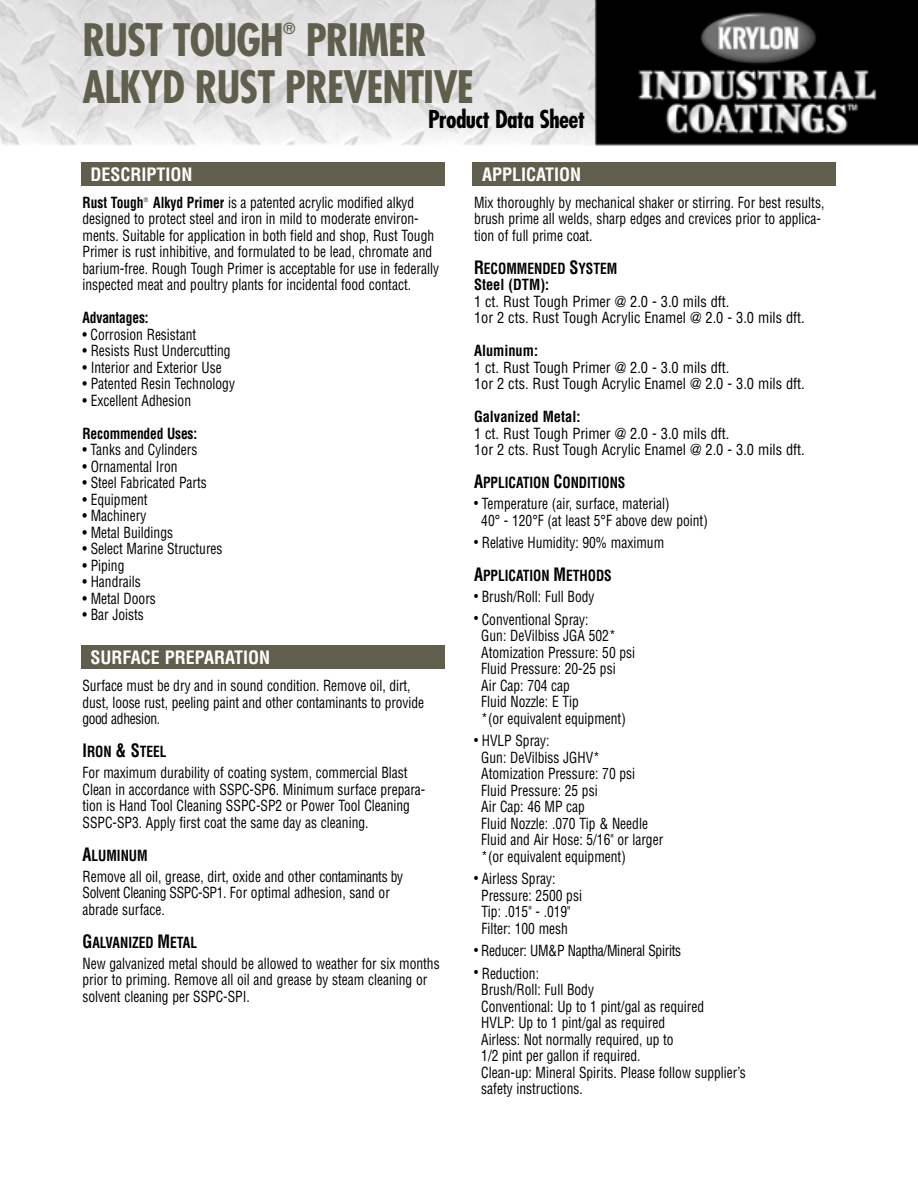
<style>
.page{position:relative;width:918px;height:1188px;background:#fff}
.page>*{position:absolute;margin:0;border:0;box-sizing:border-box;transform-origin:0 0}
.t1{font:700 condensed 43.5px/46.5px "Futura";letter-spacing:-.025em;color:#605e4c}
.t2{font:700 condensed 24px "Futura";letter-spacing:-.025em;color:#000}
.t3{font:700 condensed 18px "Helvetica";color:#fff}
.t4{font:condensed 15px/16.5px "Helvetica";color:#000;scale:.9 1}
.t5{font:condensed 15px/16.5px "Helvetica";color:#000;scale:.96 1}
.t6{font:700 condensed 15px/16.5px "Helvetica";color:#000;scale:.9 1}
.t7{font:condensed 15px "Helvetica";letter-spacing:-.02em;color:#000;scale:.9 1}
.t8{font:700 condensed 15px "Helvetica";color:#000;scale:.96 1}
.t9{font:700 condensed 15px "Futura";color:#605e4c}
.t10{font:condensed 6px "Helvetica";color:#000;scale:.9 1}
.s1{font-weight:700}
.s2{font-weight:700;font-size:18px}
.s3{font-size:18px}
.s4{font-size:13.5px}
</style>
<div class="page">
<div style="left:81px;top:162px;width:363px;height:24px;background:#605e4c"></div>
<img style="left:0;top:0;width:918px;height:145px">
<div style="left:81px;top:646px;width:363px;height:23px;background:#605e4c"></div>
<div style="left:472px;top:162px;width:364px;height:24px;background:#605e4c"></div>
<h1 class="t1" style="left:82px;top:21px;width:393px;text-indent:223px">PRIMER<br>ALKYD RUST PREVENTIVE</h1>
<h2 class="t2" style="left:428px;top:108px;width:159px">Product Data Sheet</h2>
<h1 class="t1" style="left:82px;top:21px;width:203px">RUST TOUGH</h1>
<p class="t9" style="left:283px;top:22px;width:14px">®</p>
<p class="t3" style="left:91px;top:167px;width:104px">DESCRIPTION</p>
<p class="t4" style="left:83px;top:195px;width:398px;text-indent:71px"><span class="s1">Alkyd Primer</span> is a patented acrylic modified alkyd designed to protect steel and iron in mild to moderate environ&shy;ments. Suitable for application in both field and shop, Rust Tough Primer is rust inhibitive, and formulated to be lead, chromate and barium-free. Rough Tough Primer is acceptable for use in federally inspected meat and poultry plants for incidental food contact.</p>
<p class="t6" style="left:82px;top:311px;width:75px">Advantages:</p>
<p class="t4" style="left:82px;top:327px;width:128px">• Corrosion Resistant</p>
<p class="t4" style="left:82px;top:344px;width:166px">• Resists Rust Undercutting</p>
<p class="t4" style="left:82px;top:360px;width:156px">• Interior and Exterior Use</p>
<p class="t4" style="left:82px;top:377px;width:171px">• Patented Resin Technology</p>
<p class="t4" style="left:82px;top:393px;width:122px">• Excellent Adhesion</p>
<p class="t6" style="left:82px;top:426px;width:129px">Recommended Uses:</p>
<p class="t4" style="left:82px;top:443px;width:129px">• Tanks and Cylinders</p>
<p class="t4" style="left:82px;top:459px;width:107px">• Ornamental Iron</p>
<p class="t4" style="left:82px;top:476px;width:140px">• Steel Fabricated Parts</p>
<p class="t4" style="left:82px;top:492px;width:74px">• Equipment</p>
<p class="t4" style="left:82px;top:509px;width:73px">• Machinery</p>
<p class="t4" style="left:82px;top:525px;width:102px">• Metal Buildings</p>
<p class="t4" style="left:82px;top:542px;width:157px">• Select Marine Structures</p>
<p class="t4" style="left:82px;top:558px;width:48px">• Piping</p>
<p class="t4" style="left:82px;top:575px;width:66px">• Handrails</p>
<p class="t4" style="left:82px;top:591px;width:83px">• Metal Doors</p>
<p class="t4" style="left:82px;top:608px;width:70px">• Bar Joists</p>
<p class="t6" style="left:82px;top:195px;width:69px">Rust Tough</p>
<p class="t10" style="left:144px;top:197px;width:6px">®</p>
<p class="t3" style="left:91px;top:651px;width:181px">SURFACE PREPARATION</p>
<p class="t4" style="left:82px;top:679px;width:381px">Surface must be dry and in sound condition. Remove oil, dirt, dust, loose rust, peeling paint and other contaminants to provide good adhesion.</p>
<p class="t4" style="left:82px;top:742px;width:363px;line-height:21px"><span class="s2">I</span><span class="s1">RON</span> <span class="s2">&amp; S</span><span class="s1">TEEL<br></span>For maximum durability of coating system, commercial Blast</p>
<p class="t4" style="left:82px;top:782px;width:383px">Clean in accordance with SSPC-SP6. Minimum surface prepara&shy;tion is Hand Tool Cleaning SSPC-SP2 or Power Tool Cleaning<br>SSPC-SP3. Apply first coat the same day as cleaning.</p>
<p class="t4" style="left:82px;top:846px;width:358px;line-height:21px"><span class="s2">A</span><span class="s1">LUMINUM<br></span>Remove all oil, grease, dirt, oxide and other contaminants by</p>
<p class="t4" style="left:82px;top:886px;width:343px">Solvent Cleaning SSPC-SP1. For optimal adhesion, sand or abrade surface.</p>
<p class="t4" style="left:82px;top:933px;width:398px;line-height:21px"><span class="s2">G</span><span class="s1">ALVANIZED</span> <span class="s2">M</span><span class="s1">ETAL<br></span>New galvanized metal should be allowed to weather for six months</p>
<p class="t4" style="left:82px;top:973px;width:385px">prior to priming. Remove all oil and grease by steam cleaning or solvent cleaning per SSPC-SPI.</p>
<p class="t3" style="left:482px;top:167px;width:101px">APPLICATION</p>
<p class="t4" style="left:474px;top:195px;width:391px">Mix thoroughly by mechanical shaker or stirring. For best results, brush prime all welds, sharp edges and crevices prior to applica&shy;tion of full prime coat.</p>
<p class="t6" style="left:474px;top:261px;width:161px"><span class="s3">R</span>ECOMMENDED <span class="s3">S</span>YSTEM<br>Steel (DTM):</p>
<p class="t5" style="left:474px;top:294px;width:346px">1 ct. Rust Tough Primer @ 2.0 - 3.0 mils dft.<br>1or 2 cts. Rust Tough Acrylic Enamel @ 2.0 - 3.0 mils dft.</p>
<p class="t8" style="left:474px;top:345px;width:68px">Aluminum:</p>
<p class="t5" style="left:474px;top:360px;width:346px">1 ct. Rust Tough Primer @ 2.0 - 3.0 mils dft.<br>1or 2 cts. Rust Tough Acrylic Enamel @ 2.0 - 3.0 mils dft.</p>
<p class="t8" style="left:474px;top:411px;width:112px">Galvanized Metal:</p>
<p class="t5" style="left:474px;top:426px;width:346px">1 ct. Rust Tough Primer @ 2.0 - 3.0 mils dft.<br>1or 2 cts. Rust Tough Acrylic Enamel @ 2.0 - 3.0 mils dft.</p>
<p class="t6" style="left:474px;top:476px;width:170px"><span class="s3">A</span>PPLICATION <span class="s3">C</span>ONDITIONS</p>
<p class="t4" style="left:481px;top:497px;width:253px;text-indent:-7px"><span class="s4">•</span> Temperature (air, surface, material)<br>40° - 120°F (at least 5°F above dew point)</p>
<p class="t4" style="left:474px;top:536px;width:213px"><span class="s4">•</span> Relative Humidity: 90% maximum</p>
<p class="t6" style="left:474px;top:569px;width:155px"><span class="s3">A</span>PPLICATION <span class="s3">M</span>ETHODS</p>
<p class="t4" style="left:474px;top:590px;width:135px"><span class="s4">•</span> Brush/Roll: Full Body</p>
<p class="t4" style="left:481px;top:612px;width:173px;text-indent:-7px"><span class="s4">•</span> Conventional Spray:<br>Gun: DeVilbiss JGA 502*<br>Atomization Pressure: 50 psi<br>Fluid Pressure: 20-25 psi<br>Air Cap: 704 cap<br>Fluid Nozzle: E Tip<br>*(or equivalent equipment)</p>
<p class="t4" style="left:481px;top:734px;width:204px;text-indent:-7px"><span class="s4">•</span> HVLP Spray:<br>Gun: DeVilbiss JGHV*<br>Atomization Pressure: 70 psi<br>Fluid Pressure: 25 psi<br>Air Cap: 46 MP cap<br>Fluid Nozzle: .070 Tip &amp; Needle<br>Fluid and Air Hose: 5/16" or larger *(or equivalent equipment)</p>
<p class="t4" style="left:481px;top:872px;width:113px;text-indent:-7px"><span class="s4">•</span> Airless Spray:<br>Pressure: 2500 psi<br>Tip: .015" - .019"<br>Filter: 100 mesh</p>
<p class="t7" style="left:474px;top:945px;width:232px"><span class="s4">•</span> Reducer: UM&amp;P Naptha/Mineral Spirits</p>
<p class="t4" style="left:481px;top:966px;width:295px;text-indent:-7px"><span class="s4">•</span> Reduction:<br>Brush/Roll: Full Body<br>Conventional: Up to 1 pint/gal as required<br>HVLP: Up to 1 pint/gal as required<br>Airless: Not normally required, up to<br>1/2 pint per gallon if required.<br>Clean-up: Mineral Spirits. Please follow supplier’s safety instructions.</p>
</div>
